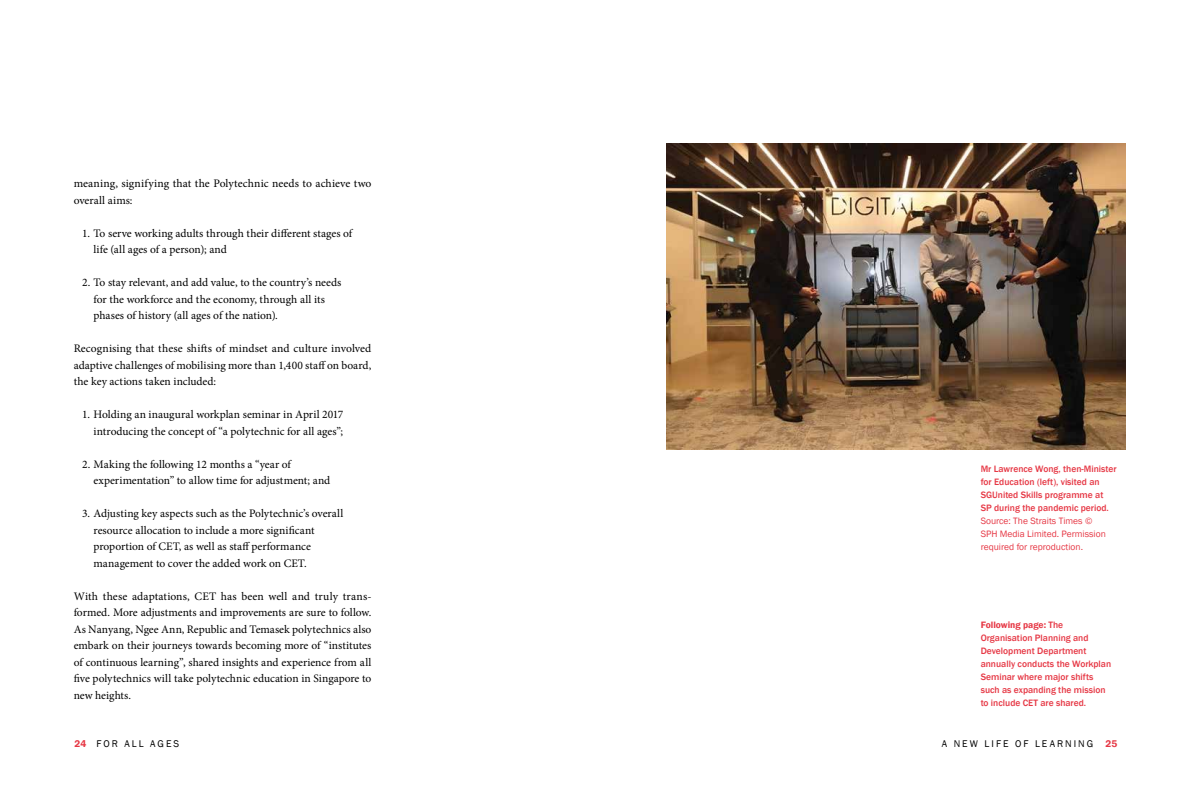
<style>
.page{position:relative;width:1191px;height:794px;background:#fff}
.page>*{position:absolute;margin:0;border:0;box-sizing:border-box;transform-origin:0 0}
.t1{font:11.5px/16.5px "Minion Pro";letter-spacing:-.01em;color:#000}
.t2{font:10px "Franklin Gothic";letter-spacing:.2em;color:#000}
.t3{font:500 9.5px/13px "Franklin Gothic";color:#e63845}
.t4{font:9.5px/13px "Franklin Gothic";color:#e63845}
.s1{font-weight:600}
.s2{font-weight:600;color:#e63845}
</style>
<div class="page">
<img style="left:666px;top:143px;width:459px;height:306px">
<p class="t1" style="left:74px;top:175px;width:299px">meaning, signifying that the Polytechnic needs to achieve two overall aims:</p>
<p class="t1" style="left:94px;top:225px;width:260px;text-indent:-11px">1. To serve working adults through their different stages of life (all ages of a person); and</p>
<p class="t1" style="left:94px;top:274px;width:249px;text-indent:-11px">2. To stay relevant, and add value, to the country’s needs for the workforce and the economy, through all its phases of history (all ages of the nation).</p>
<p class="t1" style="left:74px;top:340px;width:299px;text-align:justify">Recognising that these shifts of mindset and culture involved adaptive challenges of mobilising more than 1,400 staff on board, the key actions taken included:</p>
<p class="t1" style="left:82px;top:406px;width:262px;text-align:right">1. Holding an inaugural workplan seminar in April 2017 introducing the concept of “a polytechnic for all ages”;</p>
<p class="t1" style="left:94px;top:456px;width:238px;text-indent:-11px">2. Making the following 12 months a “year of experimentation” to allow time for adjustment; and</p>
<p class="t1" style="left:94px;top:505px;width:251px;text-indent:-11px">3. Adjusting key aspects such as the Polytechnic’s overall resource allocation to include a more significant proportion of CET, as well as staff performance management to cover the added work on CET.</p>
<p class="t1" style="left:74px;top:588px;width:299px;text-align:justify">With these adaptations, CET has been well and truly trans&shy;formed. More adjustments and improvements are sure to follow.<br>As Nanyang, Ngee Ann, Republic and Temasek polytechnics also embark on their journeys towards becoming more of “institutes of continuous learning”, shared insights and experience from all five polytechnics will take polytechnic education in Singapore to new heights.</p>
<p class="t3" style="left:980px;top:462px;width:137px">Mr Lawrence Wong, then-Minister for Education (left), visited an<br>SGUnited Skills programme at<br>SP during the pandemic period.</p>
<p class="t4" style="left:980px;top:514px;width:127px">Source: The Straits Times ©<br>SPH Media Limited. Permission required for reproduction.</p>
<p class="t3" style="left:980px;top:618px;width:132px"><span class="s1">Following page:</span> The<br>Organisation Planning and<br>Development Department annually conducts the Workplan<br>Seminar where major shifts such as expanding the mission to include CET are shared.</p>
<p class="t2" style="left:74px;top:737px;width:106px"><span class="s2">24</span> FOR ALL AGES</p>
<p class="t2" style="left:941px;top:737px;width:177px">A NEW LIFE OF LEARNING <span class="s2">25</span></p>
</div>
